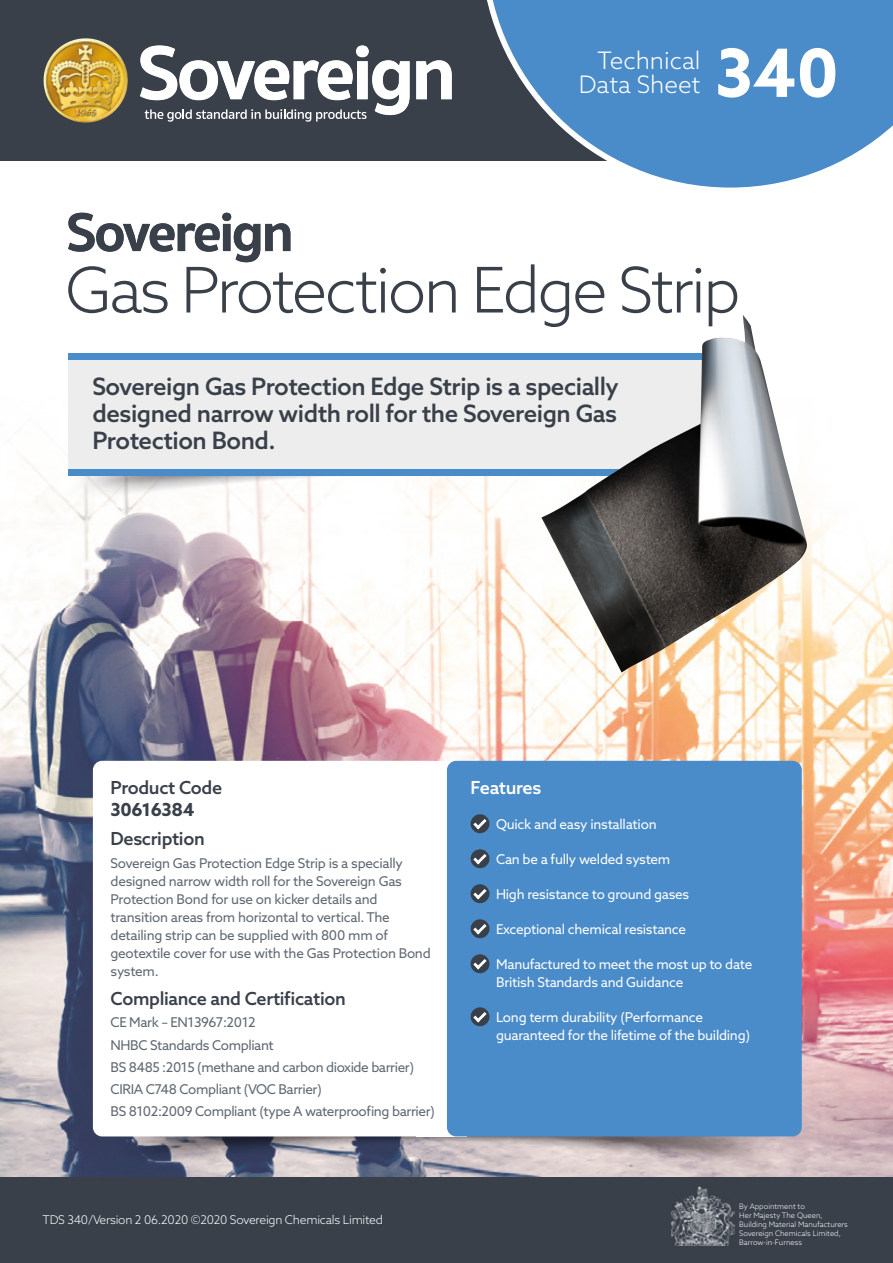
<style>
.page{position:relative;width:893px;height:1263px;background:#fff}
.page>*{position:absolute;margin:0;border:0;box-sizing:border-box;transform-origin:0 0}
.t1{font:700 66.6px "Azo Sans";color:#fff}
.t2{font:300 63px "Azo Sans";letter-spacing:-.04em;color:#39404a}
.t3{font:300 24.15px/24.2px "Azo Sans";color:#fff;text-align:right}
.t4{font:500 24px/27px "Azo Sans";letter-spacing:-.02em;color:#39404a;text-align:justify}
.t5{font:500 18px "Azo Sans";letter-spacing:-.02em;color:#39404a}
.t6{font:700 18px "Azo Sans";letter-spacing:-.02em;color:#39404a}
.t7{font:500 18px "Azo Sans";letter-spacing:-.02em;color:#fff}
.t8{font:13.5px/18px "Azo Sans";letter-spacing:-.02em;color:#5f6872}
.t9{font:13.5px/18px "Azo Sans";letter-spacing:-.02em;color:#fff}
.t10{font:300 12px "Azo Sans";letter-spacing:-.02em;color:#fff}
.t11{font:300 7.5px/9px "Azo Sans";color:#fff}
</style>
<div class="page">
<img style="left:0;top:456px;width:893px;height:722px">
<img style="left:102px;top:1136px;width:687px;height:42px">
<img style="left:59px;top:454px;width:482px;height:56px">
<div style="left:416px;top:761px;width:50px;height:375px;background:#fff"></div>
<div style="left:0;top:1178px;width:893px;height:85px;background:#39404a"></div>
<div style="left:447px;top:761px;width:355px;height:375px;background:#4a8bc9;border-radius:9px"></div>
<div style="left:93px;top:761px;width:349px;height:375px;background:#fff;border-radius:9px"></div>
<div style="left:68px;top:353px;width:673px;height:116px;background:#ededed"></div>
<div style="left:68px;top:353px;width:673px;height:6px;background:#4a8bc9"></div>
<div style="left:68px;top:469px;width:673px;height:7px;background:#4a8bc9"></div>
<svg style="left:68px;top:213px;width:222px;height:49px"></svg>
<div style="left:471px;top:814px;width:18px;height:19px;background:#39404a;border-radius:50%"></div>
<svg style="left:473px;top:819px;width:14px;height:10px"></svg>
<div style="left:471px;top:849px;width:18px;height:19px;background:#39404a;border-radius:50%"></div>
<svg style="left:473px;top:854px;width:14px;height:10px"></svg>
<div style="left:471px;top:884px;width:18px;height:19px;background:#39404a;border-radius:50%"></div>
<svg style="left:473px;top:889px;width:14px;height:10px"></svg>
<div style="left:471px;top:919px;width:18px;height:19px;background:#39404a;border-radius:50%"></div>
<svg style="left:473px;top:924px;width:14px;height:10px"></svg>
<div style="left:471px;top:954px;width:18px;height:19px;background:#39404a;border-radius:50%"></div>
<svg style="left:473px;top:959px;width:14px;height:10px"></svg>
<div style="left:471px;top:1007px;width:18px;height:19px;background:#39404a;border-radius:50%"></div>
<svg style="left:473px;top:1012px;width:14px;height:10px"></svg>
<div style="left:0;top:0;width:842px;height:161px;background:#39404a"></div>
<svg style="left:487px;top:0;width:406px;height:188px"></svg>
<svg style="left:416px;top:60px;width:36px;height:39px"></svg>
<svg style="left:140px;top:45px;width:270px;height:77px"></svg>
<img style="left:43px;top:38px;width:85px;height:85px">
<img style="left:672px;top:1186px;width:62px;height:59px">
<img style="left:541px;top:315px;width:266px;height:358px">
<h3 class="t3" style="left:579px;top:48px;width:123px">Technical<br>Data Sheet</h3>
<h1 class="t1" style="left:715px;top:29px;width:125px">340</h1>
<h2 class="t2" style="left:65px;top:249px;width:677px">Gas Protection Edge Strip</h2>
<h3 class="t4" style="left:92px;top:373px;width:528px">Sovereign Gas Protection Edge Strip is a specially designed narrow width roll for the Sovereign Gas Protection Bond.</h3>
<h3 class="t5" style="left:111px;top:775px;width:113px">Product Code</h3>
<h3 class="t6" style="left:111px;top:797px;width:85px">30616384</h3>
<h3 class="t5" style="left:111px;top:827px;width:96px">Description</h3>
<p class="t8" style="left:111px;top:854px;width:322px">Sovereign Gas Protection Edge Strip is a specially designed narrow width roll for the Sovereign Gas Protection Bond for use on kicker details and transition areas from horizontal to vertical. The detailing strip can be supplied with 800 mm of geotextile cover for use with the Gas Protection Bond system.</p>
<h3 class="t5" style="left:111px;top:987px;width:237px">Compliance and Certification</h3>
<p class="t8" style="left:111px;top:1011px;width:326px;line-height:22.2px">CE Mark – EN13967:2012<br>NHBC Standards Compliant<br>BS 8485 :2015 (methane and carbon dioxide barrier)<br>CIRIA C748 Compliant (VOC Barrier)<br>BS 8102:2009 Compliant (type A waterproofing barrier)</p>
<p class="t10" style="left:43px;top:1212px;width:342px">TDS 340/Version 2 06.2020 ©2020 Sovereign Chemicals Limited</p>
<h3 class="t7" style="left:471px;top:775px;width:72px">Features</h3>
<p class="t9" style="left:496px;top:815px;width:162px">Quick and easy installation</p>
<p class="t9" style="left:496px;top:850px;width:176px">Can be a fully welded system</p>
<p class="t9" style="left:496px;top:885px;width:195px">High resistance to ground gases</p>
<p class="t9" style="left:496px;top:920px;width:192px">Exceptional chemical resistance</p>
<p class="t9" style="left:496px;top:955px;width:258px">Manufactured to meet the most up to date<br>British Standards and Guidance</p>
<p class="t9" style="left:496px;top:1008px;width:256px">Long term durability (Performance guaranteed for the lifetime of the building)</p>
<p class="t11" style="left:739px;top:1202px;width:110px">By Appointment to<br>Her Majesty The Queen,<br>Building Material Manufacturers<br>Sovereign Chemicals Limited,<br>Barrow-in-Furness</p>
</div>
